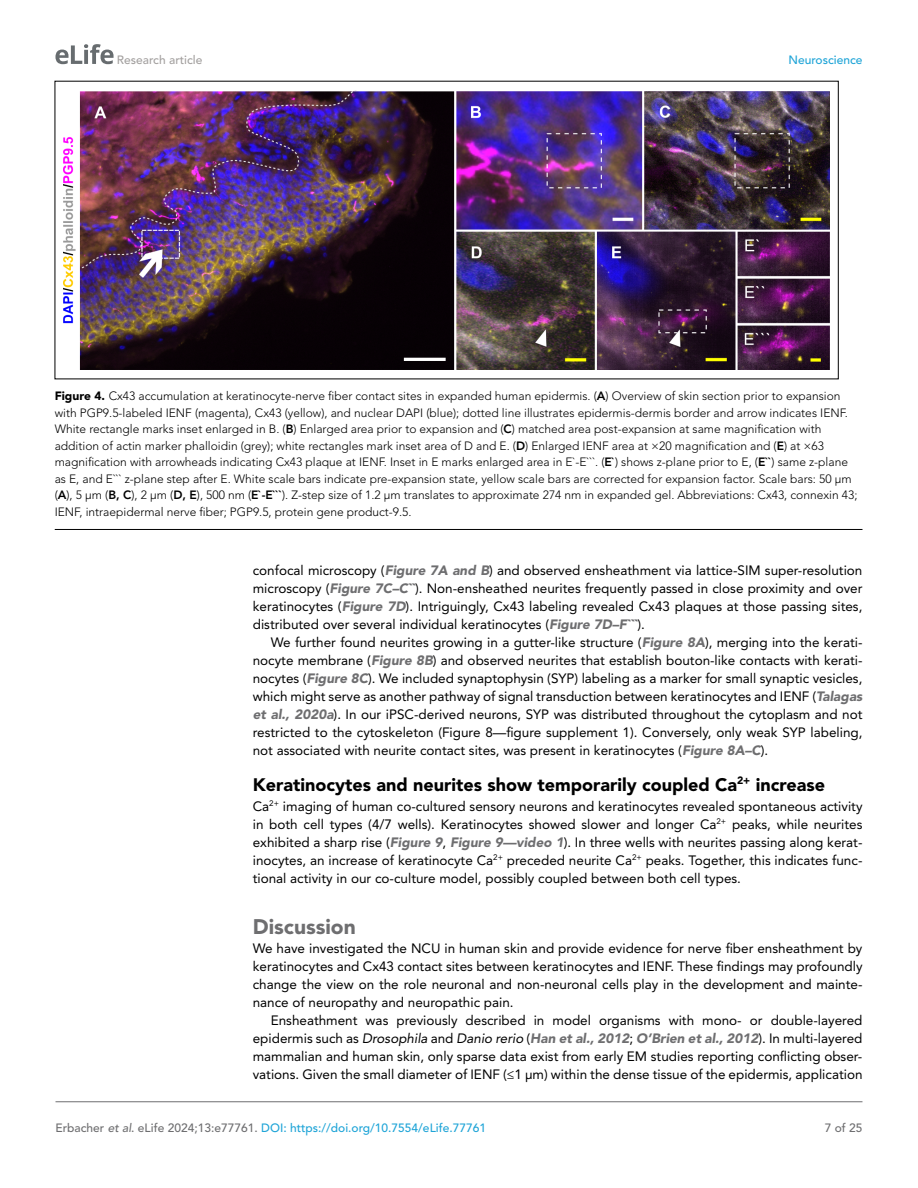
<style>
.page{position:relative;width:918px;height:1188px;background:#fff}
.page>*{position:absolute;margin:0;border:0;box-sizing:border-box;transform-origin:0 0}
.t1{font:900 21px "Avenir LT Std";color:#6e6e70}
.t2{font:900 18px "Avenir LT Std";color:#000}
.t3{font:13.5px/18px "Avenir LT Std";color:#000;text-align:justify}
.t4{font:300 12px/16.5px "Avenir LT Std";color:#000}
.t5{font:500 12px "Avenir LT Std";color:#1ea4d7}
.t6{font:500 12px "Avenir LT Std";color:#a3a09f}
.t7{font:500 12px "Avenir LT Std";color:#6e6e70}
.s1{font-weight:900}
.s2{font-weight:800}
.s3{font-weight:900;font-style:italic;color:#6e6e70}
.s4{font-style:italic}
.s5{color:#6e6e70}
.s6{font-style:italic;color:#6e6e70}
</style>
<div class="page">
<svg style="left:55px;top:44px;width:59px;height:20px"></svg>
<hr style="left:56px;top:1101px;width:806px;height:1px;background:#6e6e70">
<hr style="left:55px;top:529px;width:807px;height:1px;background:#000">
<img style="left:64px;top:90px;width:765px;height:280px">
<p class="t6" style="left:117px;top:53px;width:87px">Research article</p>
<p class="t5" style="left:788px;top:53px;width:76px">Neuroscience</p>
<p class="t4" style="left:55px;top:388px;width:804px"><span class="s1">Figure 4.</span> Cx43 accumulation at keratinocyte-nerve fiber contact sites in expanded human epidermis. (<span class="s2">A</span>) Overview of skin section prior to expansion with PGP9.5-labeled IENF (magenta), Cx43 (yellow), and nuclear DAPI (blue); dotted line illustrates epidermis-dermis border and arrow indicates IENF.<br>White rectangle marks inset enlarged in B. (<span class="s2">B</span>) Enlarged area prior to expansion and (<span class="s2">C</span>) matched area post-expansion at same magnification with addition of actin marker phalloidin (grey); white rectangles mark inset area of D and E. (<span class="s2">D</span>) Enlarged IENF area at ×20 magnification and (<span class="s2">E</span>) at ×63 magnification with arrowheads indicating Cx43 plaque at IENF. Inset in E marks enlarged area in E`-E```. (<span class="s2">E`</span>) shows z-plane prior to E, (<span class="s2">E``</span>) same z-plane as E, and E``` z-plane step after E. White scale bars indicate pre-expansion state, yellow scale bars are corrected for expansion factor. Scale bars: 50 µm (<span class="s2">A</span>), 5 µm (<span class="s2">B, C</span>), 2 µm (<span class="s2">D, E</span>), 500 nm (<span class="s2">E`-E```</span>). Z-step size of 1.2 µm translates to approximate 274 nm in expanded gel. Abbreviations: Cx43, connexin 43; IENF, intraepidermal nerve fiber; PGP9.5, protein gene product-9.5.</p>
<p class="t3" style="left:253px;top:562px;width:611px">confocal microscopy (<span class="s3">Figure 7A and B</span>) and observed ensheathment via lattice-SIM super-resolution microscopy (<span class="s3">Figure 7C–C``</span>). Non-ensheathed neurites frequently passed in close proximity and over keratinocytes (<span class="s3">Figure 7D</span>). Intriguingly, Cx43 labeling revealed Cx43 plaques at those passing sites, distributed over several individual keratinocytes (<span class="s3">Figure 7D–F```</span>).</p>
<p class="t3" style="left:253px;top:634px;width:611px;text-indent:18px">We further found neurites growing in a gutter-like structure (<span class="s3">Figure 8A</span>), merging into the kerati&shy;nocyte membrane (<span class="s3">Figure 8B</span>) and observed neurites that establish bouton-like contacts with kerati&shy;nocytes (<span class="s3">Figure 8C</span>). We included synaptophysin (SYP) labeling as a marker for small synaptic vesicles, which might serve as another pathway of signal transduction between keratinocytes and IENF (<span class="s3">Talagas et al., 2020a</span>). In our iPSC-derived neurons, SYP was distributed throughout the cytoplasm and not restricted to the cytoskeleton (Figure 8—figure supplement 1). Conversely, only weak SYP labeling, not associated with neurite contact sites, was present in keratinocytes (<span class="s3">Figure 8A–C</span>).</p>
<h2 class="t2" style="left:253px;top:774px;width:574px">Keratinocytes and neurites show temporarily coupled Ca<sup>2+</sup> increase</h2>
<p class="t3" style="left:253px;top:797px;width:611px">Ca<sup>2+</sup> imaging of human co-cultured sensory neurons and keratinocytes revealed spontaneous activity in both cell types (4/7 wells). Keratinocytes showed slower and longer Ca<sup>2+</sup> peaks, while neurites exhibited a sharp rise (<span class="s3">Figure 9</span>, <span class="s3">Figure 9—video 1</span>). In three wells with neurites passing along kerat&shy;inocytes, an increase of keratinocyte Ca<sup>2+</sup> preceded neurite Ca<sup>2+</sup> peaks. Together, this indicates func&shy;tional activity in our co-culture model, possibly coupled between both cell types.</p>
<h1 class="t1" style="left:253px;top:914px;width:105px">Discussion</h1>
<p class="t3" style="left:253px;top:940px;width:611px">We have investigated the NCU in human skin and provide evidence for nerve fiber ensheathment by keratinocytes and Cx43 contact sites between keratinocytes and IENF. These findings may profoundly change the view on the role neuronal and non-neuronal cells play in the development and mainte&shy;nance of neuropathy and neuropathic pain.</p>
<p class="t3" style="left:253px;top:1012px;width:611px;text-indent:18px">Ensheathment was previously described in model organisms with mono- or double-layered epidermis such as <span class="s4">Drosophila</span> and <span class="s4">Danio rerio</span> (<span class="s3">Han et al., 2012</span>; <span class="s3">O’Brien et al., 2012</span>). In multi-layered mammalian and human skin, only sparse data exist from early EM studies reporting conflicting obser&shy;vations. Given the small diameter of IENF (≤1 µm) within the dense tissue of the epidermis, application</p>
<p class="t5" style="left:56px;top:1121px;width:432px"><span class="s5">Erbacher</span> <span class="s6">et al</span><span class="s5">. eLife 2024;13:e77761.</span> DOI: https://doi.org/10.7554/eLife.77761</p>
<p class="t7" style="left:825px;top:1121px;width:39px">7 of 25</p>
</div>
